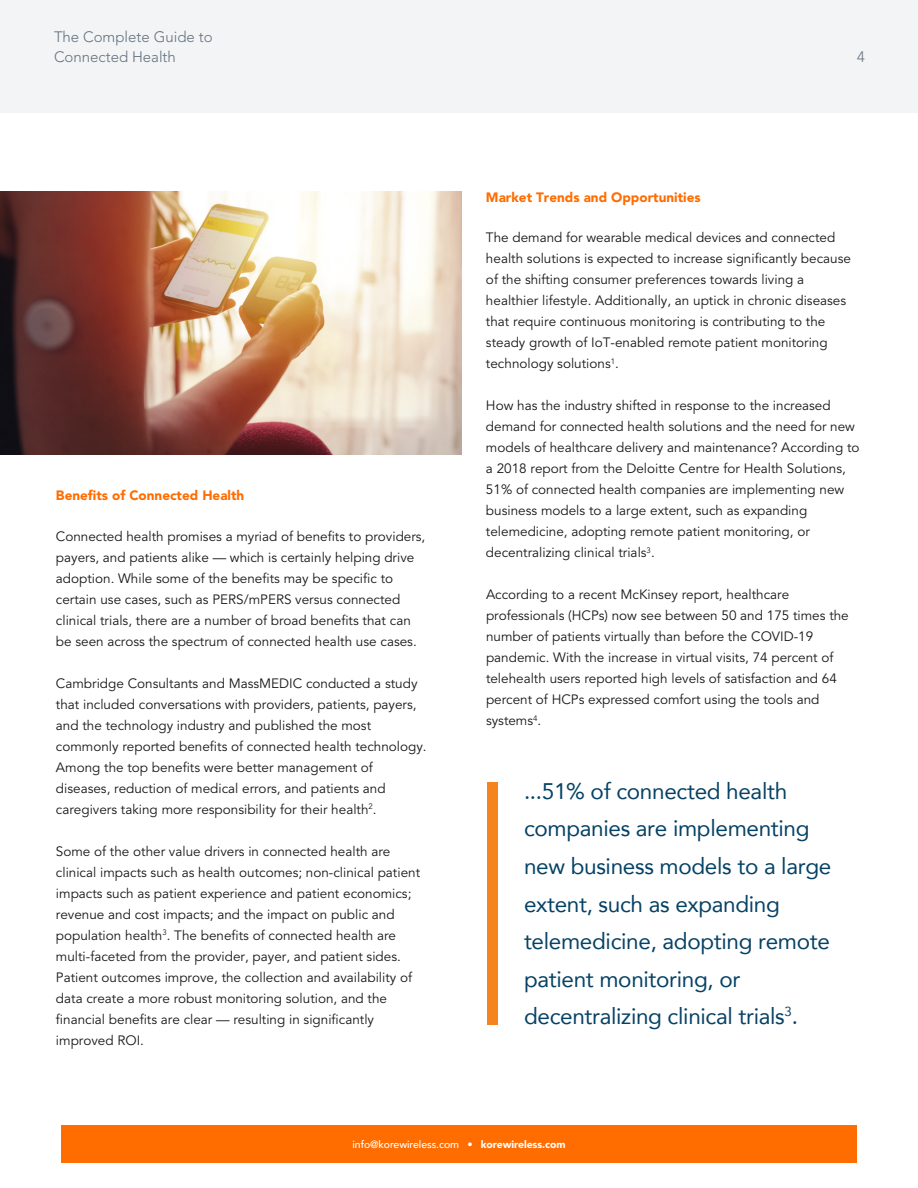
<style>
.page{position:relative;width:918px;height:1188px;background:#fff}
.page>*{position:absolute;margin:0;border:0;box-sizing:border-box;transform-origin:0 0}
.t1{font:22.5px/37.5px "Avenir";letter-spacing:-.015em;color:#064265}
.t2{font:300 15px/19.5px "Avenir LT Std";color:#64717d}
.t3{font:13.5px/21px "Avenir LT Std";color:#1a1718}
.t4{font:900 13.5px "Avenir LT Std";color:#ff6c00}
.t5{font:500 10.5px "Avenir";letter-spacing:-.01em;color:#fff}
.s1{font-family:"Avenir LT Std";font-weight:900}
</style>
<div class="page">
<div style="left:0;top:0;width:918px;height:113px;background:#f2f4f5"></div>
<div style="left:61px;top:1125px;width:796px;height:37px;background:#ff6c00"></div>
<img style="left:0;top:191px;width:461px;height:263px">
<div style="left:487px;top:782px;width:11px;height:243px;background:#f58320"></div>
<p class="t2" style="left:54px;top:27px;width:160px">The Complete Guide to<br>Connected Health</p>
<p class="t4" style="left:56px;top:487px;width:190px">Benefits of Connected Health</p>
<p class="t3" style="left:56px;top:526px;width:371px">Connected health promises a myriad of benefits to providers, payers, and patients alike — which is certainly helping drive adoption. While some of the benefits may be specific to certain use cases, such as PERS/mPERS versus connected clinical trials, there are a number of broad benefits that can be seen across the spectrum of connected health use cases.</p>
<p class="t3" style="left:56px;top:673px;width:372px">Cambridge Consultants and MassMEDIC conducted a study that included conversations with providers, patients, payers, and the technology industry and published the most commonly reported benefits of connected health technology.<br>Among the top benefits were better management of diseases, reduction of medical errors, and patients and caregivers taking more responsibility for their health<sup>2</sup>.</p>
<p class="t3" style="left:56px;top:841px;width:366px">Some of the other value drivers in connected health are clinical impacts such as health outcomes; non-clinical patient impacts such as patient experience and patient economics; revenue and cost impacts; and the impact on public and population health<sup>3</sup>. The benefits of connected health are multi-faceted from the provider, payer, and patient sides.<br>Patient outcomes improve, the collection and availability of data create a more robust monitoring solution, and the financial benefits are clear — resulting in significantly improved ROI.</p>
<p class="t2" style="left:857px;top:47px;width:9px">4</p>
<p class="t4" style="left:486px;top:189px;width:216px">Market Trends and Opportunities</p>
<p class="t3" style="left:486px;top:227px;width:367px">The demand for wearable medical devices and connected health solutions is expected to increase significantly because of the shifting consumer preferences towards living a healthier lifestyle. Additionally, an uptick in chronic diseases that require continuous monitoring is contributing to the steady growth of IoT-enabled remote patient monitoring technology solutions<sup>1</sup>.</p>
<p class="t3" style="left:486px;top:395px;width:375px">How has the industry shifted in response to the increased demand for connected health solutions and the need for new models of healthcare delivery and maintenance? According to a 2018 report from the Deloitte Centre for Health Solutions, 51% of connected health companies are implementing new business models to a large extent, such as expanding telemedicine, adopting remote patient monitoring, or decentralizing clinical trials<sup>3</sup>.</p>
<p class="t3" style="left:486px;top:584px;width:364px">According to a recent McKinsey report, healthcare professionals (HCPs) now see between 50 and 175 times the number of patients virtually than before the COVID-19 pandemic. With the increase in virtual visits, 74 percent of telehealth users reported high levels of satisfaction and 64 percent of HCPs expressed comfort using the tools and systems<sup>4</sup>.</p>
<h1 class="t1" style="left:524px;top:772px;width:309px">...51% of connected health companies are implementing new business models to a large extent, such as expanding telemedicine, adopting remote patient monitoring, or decentralizing clinical trials<sup>3</sup>.</h1>
<p class="t5" style="left:353px;top:1135px;width:215px">info@korewireless.com • <span class="s1">korewireless.com</span></p>
</div>
